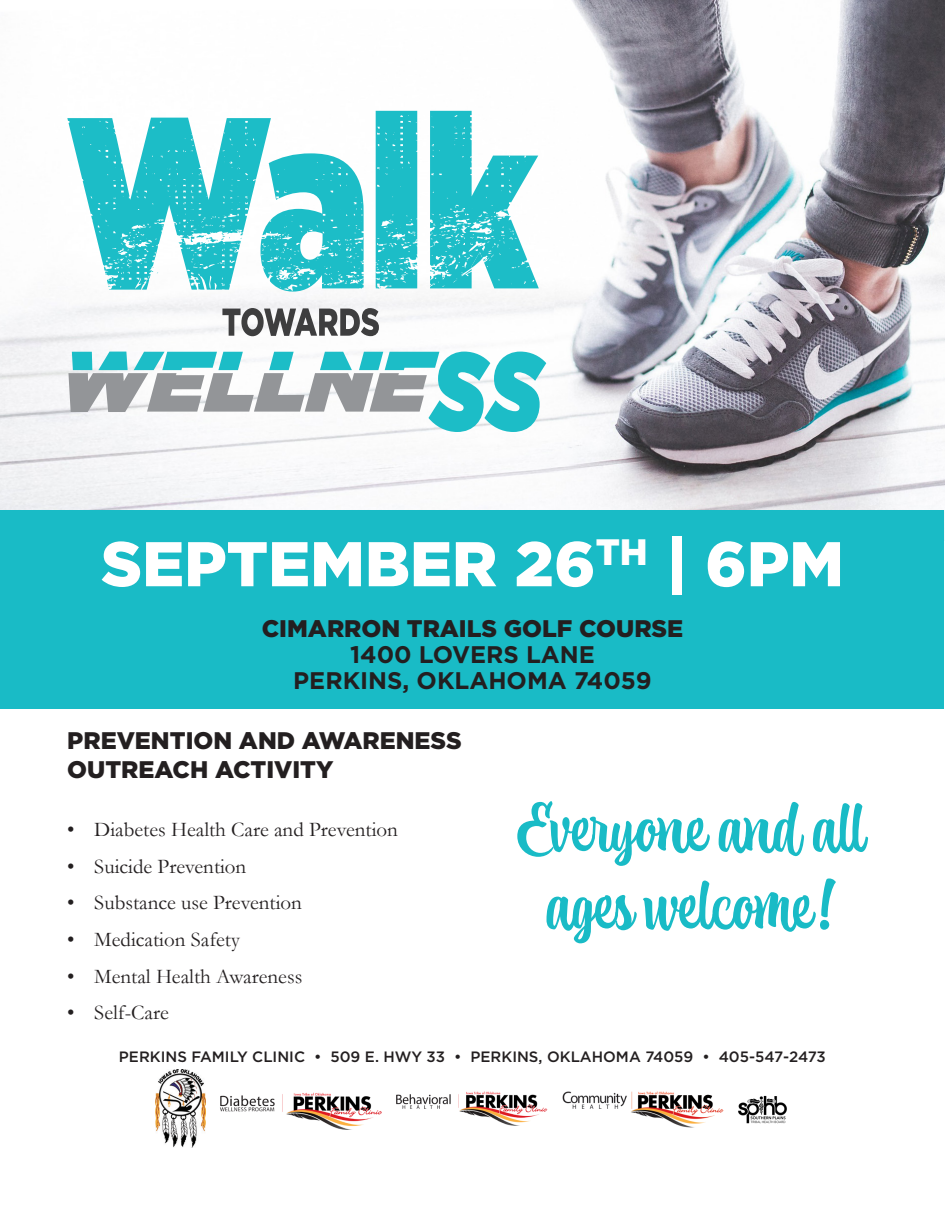
<style>
.page{position:relative;width:945px;height:1215px;background:#fff}
.page>*{position:absolute;margin:0;border:0;box-sizing:border-box;transform-origin:0 0}
.t1{font:64.5px "Atocha";color:#19bbc6}
.t2{font:900 63px "Gotham";color:#fff}
.t3{font:900 24px "Gotham";color:#231f20}
.t4{font:700 24px "Gotham";color:#231f20}
.t5{font:21px "Garamond";color:#231f20}
.t6{font:500 15px "Gotham";color:#231f20}
</style>
<div class="page">
<img style="left:0;top:0;width:945px;height:541px">
<div style="left:1px;top:511px;width:943px;height:198px;background:#19bbc6"></div>
<svg style="left:67px;top:118px;width:297px;height:174px"></svg>
<svg style="left:375px;top:111px;width:43px;height:178px;background:#31c3cc"></svg>
<svg style="left:430px;top:111px;width:109px;height:177px"></svg>
<svg style="left:68px;top:352px;width:478px;height:80px"></svg>
<svg style="left:222px;top:308px;width:157px;height:28px"></svg>
<img style="left:155px;top:1070px;width:51px;height:77px">
<img style="left:220px;top:1092px;width:161px;height:37px">
<img style="left:396px;top:1091px;width:152px;height:35px">
<img style="left:562px;top:1091px;width:162px;height:36px">
<img style="left:738px;top:1095px;width:49px;height:29px">
<p class="t2" style="left:101px;top:528px;width:744px">SEPTEMBER 26<sup>TH</sup> | 6PM</p>
<p class="t3" style="left:262px;top:614px;width:423px">CIMARRON TRAILS GOLF COURSE</p>
<p class="t4" style="left:350px;top:641px;width:246px">1400 LOVERS LANE</p>
<p class="t4" style="left:293px;top:667px;width:360px">PERKINS, OKLAHOMA 74059</p>
<p class="t3" style="left:67px;top:727px;width:396px">PREVENTION AND AWARENESS</p>
<p class="t3" style="left:67px;top:756px;width:268px">OUTREACH ACTIVITY</p>
<p class="t5" style="left:67px;top:816px;width:332px">• Diabetes Health Care and Prevention</p>
<p class="t5" style="left:67px;top:852px;width:181px">• Suicide Prevention</p>
<p class="t5" style="left:67px;top:889px;width:236px">• Substance use Prevention</p>
<p class="t5" style="left:67px;top:925px;width:174px">• Medication Safety</p>
<p class="t5" style="left:67px;top:962px;width:237px">• Mental Health Awareness</p>
<p class="t5" style="left:67px;top:999px;width:103px">• Self-Care</p>
<p class="t1" style="left:516px;top:784px;width:350px">Everyone and all</p>
<p class="t1" style="left:545px;top:861px;width:291px">ages welcome!</p>
<p class="t6" style="left:119px;top:1049px;width:708px">PERKINS FAMILY CLINIC • 509 E. HWY 33 • PERKINS, OKLAHOMA 74059 • 405-547-2473</p>
</div>
